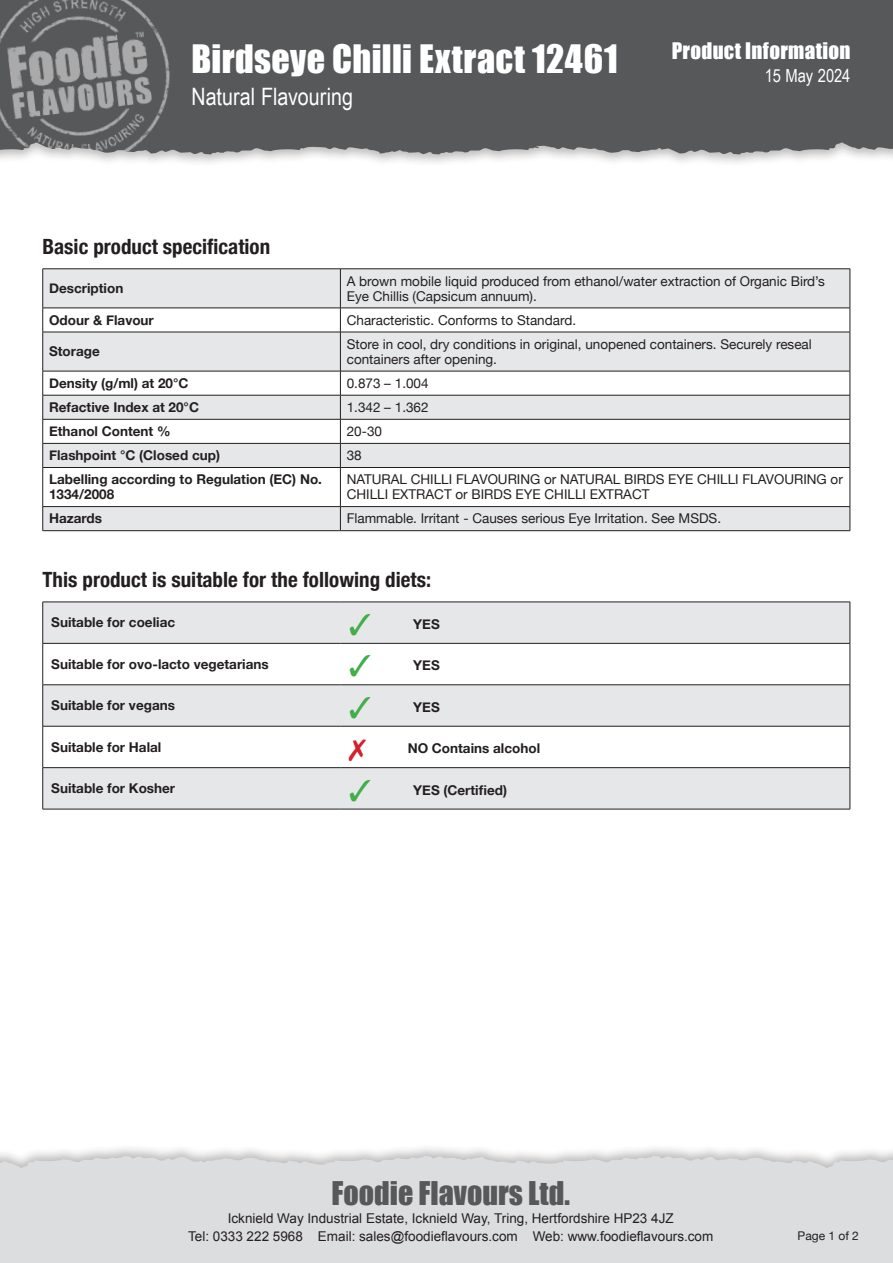
<style>
.page{position:relative;width:893px;height:1263px;background:#fff}
.page>*{position:absolute;margin:0;border:0;box-sizing:border-box;transform-origin:0 0}
.t1{font:36px "Impact";letter-spacing:.01em;color:#fff}
.t2{font:30px "Impact";color:#57585a}
.t3{font:24px "Arial Narrow";color:#fff}
.Heading_2{font:700 condensed 21px "Helvetica Neue";color:#231f20}
.t4{font:21px "Impact";letter-spacing:.015em;color:#fff}
.t5{font:18px "Arial Narrow";letter-spacing:-.005em;color:#fff}
.Standard_table_text{font:13.5px/15px "Helvetica Neue";color:#231f20}
.Standard_Table_Labels{font:700 13.5px/15px "Helvetica Neue";color:#231f20}
.t6{font:13.5px/18px "Arial";color:#231f20;text-align:center}
.t7{font:12px "Helvetica Neue";color:#231f20}
.s1{color:#40ae49}
</style>
<div class="page">
<div style="left:0;top:1143px;width:893px;height:120px;background:#231f20;opacity:.3"></div>
<div style="left:0;top:1156px;width:893px;height:107px;background:#dcdddf"></div>
<div style="left:0;top:0;width:893px;height:167px;background:#231f20;opacity:.3"></div>
<div style="left:206px;top:0;width:687px;height:154px;background:#57585a"></div>
<img style="left:0;top:0;width:206px;height:154px">
<svg style="left:43px;top:270px;width:807px;height:260px;fill:#e6e7e9"></svg>
<hr style="left:43px;top:269px;width:297px;height:1px;background:#231f20">
<hr style="left:42px;top:269px;width:1px;height:39px;background:#231f20">
<hr style="left:43px;top:308px;width:297px;height:1px;background:#231f20">
<svg style="left:42px;top:308px;width:1px;height:24px"></svg>
<hr style="left:43px;top:332px;width:297px;height:1px;background:#231f20">
<hr style="left:42px;top:332px;width:1px;height:39px;background:#231f20">
<hr style="left:43px;top:371px;width:297px;height:1px;background:#231f20">
<hr style="left:43px;top:395px;width:297px;height:1px;background:#231f20">
<hr style="left:43px;top:419px;width:297px;height:1px;background:#231f20">
<hr style="left:43px;top:443px;width:297px;height:1px;background:#231f20">
<svg style="left:42px;top:371px;width:1px;height:96px"></svg>
<hr style="left:43px;top:467px;width:297px;height:1px;background:#231f20">
<hr style="left:42px;top:468px;width:1px;height:38px;background:#231f20">
<hr style="left:43px;top:506px;width:297px;height:1px;background:#231f20">
<svg style="left:42px;top:507px;width:1px;height:23px"></svg>
<hr style="left:340px;top:269px;width:510px;height:1px;background:#231f20">
<hr style="left:340px;top:269px;width:1px;height:39px;background:#231f20">
<hr style="left:850px;top:269px;width:1px;height:39px;background:#231f20">
<hr style="left:340px;top:308px;width:510px;height:1px;background:#231f20">
<svg style="left:340px;top:308px;width:1px;height:24px"></svg>
<svg style="left:850px;top:308px;width:1px;height:24px"></svg>
<hr style="left:340px;top:332px;width:510px;height:1px;background:#231f20">
<hr style="left:340px;top:332px;width:1px;height:39px;background:#231f20">
<hr style="left:850px;top:332px;width:1px;height:39px;background:#231f20">
<hr style="left:340px;top:371px;width:510px;height:1px;background:#231f20">
<hr style="left:340px;top:395px;width:510px;height:1px;background:#231f20">
<hr style="left:340px;top:419px;width:510px;height:1px;background:#231f20">
<hr style="left:340px;top:443px;width:510px;height:1px;background:#231f20">
<svg style="left:340px;top:371px;width:1px;height:96px"></svg>
<svg style="left:850px;top:371px;width:1px;height:96px"></svg>
<hr style="left:340px;top:467px;width:510px;height:1px;background:#231f20">
<hr style="left:340px;top:468px;width:1px;height:38px;background:#231f20">
<hr style="left:850px;top:468px;width:1px;height:38px;background:#231f20">
<hr style="left:340px;top:506px;width:510px;height:1px;background:#231f20">
<svg style="left:340px;top:507px;width:1px;height:23px"></svg>
<svg style="left:850px;top:507px;width:1px;height:23px"></svg>
<hr style="left:43px;top:530px;width:297px;height:1px;background:#231f20">
<hr style="left:340px;top:530px;width:510px;height:1px;background:#231f20">
<svg style="left:43px;top:603px;width:807px;height:206px;fill:#e6e7e9"></svg>
<hr style="left:43px;top:602px;width:297px;height:1px;background:#231f20">
<hr style="left:42px;top:602px;width:1px;height:41px;background:#231f20">
<hr style="left:340px;top:602px;width:510px;height:1px;background:#231f20">
<hr style="left:850px;top:602px;width:1px;height:41px;background:#231f20">
<hr style="left:43px;top:643px;width:297px;height:1px;background:#231f20">
<hr style="left:42px;top:644px;width:1px;height:40px;background:#231f20">
<hr style="left:340px;top:643px;width:510px;height:1px;background:#231f20">
<hr style="left:850px;top:644px;width:1px;height:40px;background:#231f20">
<hr style="left:43px;top:684px;width:297px;height:1px;background:#231f20">
<hr style="left:42px;top:685px;width:1px;height:41px;background:#231f20">
<hr style="left:340px;top:684px;width:510px;height:1px;background:#231f20">
<hr style="left:850px;top:685px;width:1px;height:41px;background:#231f20">
<hr style="left:43px;top:726px;width:297px;height:1px;background:#231f20">
<hr style="left:42px;top:726px;width:1px;height:41px;background:#231f20">
<hr style="left:340px;top:726px;width:510px;height:1px;background:#231f20">
<hr style="left:850px;top:726px;width:1px;height:41px;background:#231f20">
<hr style="left:43px;top:767px;width:297px;height:1px;background:#231f20">
<hr style="left:42px;top:768px;width:1px;height:41px;background:#231f20">
<hr style="left:340px;top:767px;width:510px;height:1px;background:#231f20">
<hr style="left:850px;top:768px;width:1px;height:41px;background:#231f20">
<hr style="left:43px;top:809px;width:297px;height:1px;background:#231f20">
<hr style="left:340px;top:809px;width:510px;height:1px;background:#231f20">
<svg style="left:349px;top:739px;width:17px;height:22px"></svg>
<h1 class="t1" style="left:191px;top:31px;width:428px">Birdseye Chilli Extract 12461</h1>
<h3 class="t3" style="left:191px;top:79px;width:163px">Natural Flavouring</h3>
<h3 class="t4" style="left:672px;top:35px;width:180px">Product Information</h3>
<h3 class="t5" style="left:765px;top:62px;width:87px">15 May 2024</h3>
<p class="Heading_2" style="left:43px;top:229px;width:229px">Basic product specification</p>
<p class="Standard_Table_Labels" style="left:49px;top:281px;width:76px">Description</p>
<p class="Standard_table_text" style="left:347px;top:274px;width:479px">A brown mobile liquid produced from ethanol/water extraction of Organic Bird’s<br>Eye Chillis (Capsicum annuum).￼</p>
<p class="Standard_Table_Labels" style="left:49px;top:313px;width:106px">Odour &amp; Flavour</p>
<p class="Standard_table_text" style="left:347px;top:313px;width:229px">Characteristic. Conforms to Standard.</p>
<p class="Standard_Table_Labels" style="left:49px;top:344px;width:52px">Storage</p>
<p class="Standard_table_text" style="left:347px;top:337px;width:467px">Store in cool, dry conditions in original, unopened containers. Securely reseal containers after opening.</p>
<p class="Standard_Table_Labels" style="left:49px;top:376px;width:141px">Density (g/ml) at 20°C</p>
<p class="Standard_table_text" style="left:347px;top:376px;width:83px">0.873 – 1.004</p>
<p class="Standard_Table_Labels" style="left:49px;top:400px;width:151px">Refactive Index at 20°C</p>
<p class="Standard_table_text" style="left:347px;top:400px;width:83px">1.342 – 1.362</p>
<p class="Standard_Table_Labels" style="left:49px;top:424px;width:123px">Ethanol Content %</p>
<p class="Standard_table_text" style="left:347px;top:425px;width:37px">20-30</p>
<p class="Standard_Table_Labels" style="left:49px;top:448px;width:172px">Flashpoint °C (Closed cup)</p>
<p class="Standard_table_text" style="left:347px;top:449px;width:17px">38</p>
<p class="Standard_Table_Labels" style="left:49px;top:472px;width:274px">Labelling according to Regulation (EC) No.<br>1334/2008</p>
<p class="Standard_table_text" style="left:347px;top:473px;width:498px">NATURAL CHILLI FLAVOURING or NATURAL BIRDS EYE CHILLI FLAVOURING or<br>CHILLI EXTRACT or BIRDS EYE CHILLI EXTRACT</p>
<p class="Standard_Table_Labels" style="left:49px;top:511px;width:55px">Hazards</p>
<p class="Standard_table_text" style="left:347px;top:512px;width:374px">Flammable. Irritant - Causes serious Eye Irritation. See MSDS.</p>
<p class="Heading_2" style="left:43px;top:562px;width:390px">This product is suitable for the following diets:</p>
<p class="Standard_Table_Labels" style="left:51px;top:615px;width:125px">Suitable for coeliac</p>
<p class="Standard_Table_Labels" style="left:349px;top:617px;width:92px"><span class="s1">✓</span> YES</p>
<p class="Standard_Table_Labels" style="left:51px;top:657px;width:219px">Suitable for ovo-lacto vegetarians</p>
<p class="Standard_Table_Labels" style="left:349px;top:658px;width:92px"><span class="s1">✓</span> YES</p>
<p class="Standard_Table_Labels" style="left:51px;top:698px;width:125px">Suitable for vegans</p>
<p class="Standard_Table_Labels" style="left:349px;top:700px;width:92px"><span class="s1">✓</span> YES</p>
<p class="Standard_Table_Labels" style="left:51px;top:740px;width:112px">Suitable for Halal</p>
<p class="Standard_Table_Labels" style="left:408px;top:741px;width:134px">NO Contains alcohol</p>
<p class="Standard_Table_Labels" style="left:51px;top:781px;width:125px">Suitable for Kosher</p>
<p class="Standard_Table_Labels" style="left:349px;top:783px;width:160px"><span class="s1">✓</span> YES (Certified)</p>
<h2 class="t2" style="left:332px;top:1170px;width:240px">Foodie Flavours Ltd.</h2>
<p class="t6" style="left:188px;top:1209px;width:527px">Icknield Way Industrial Estate, Icknield Way, Tring, Hertfordshire HP23 4JZ<br>Tel: 0333 222 5968 Email: sales@foodieflavours.com Web: www.foodieflavours.com</p>
<p class="t7" style="left:798px;top:1227px;width:63px">Page 1 of 2</p>
</div>
